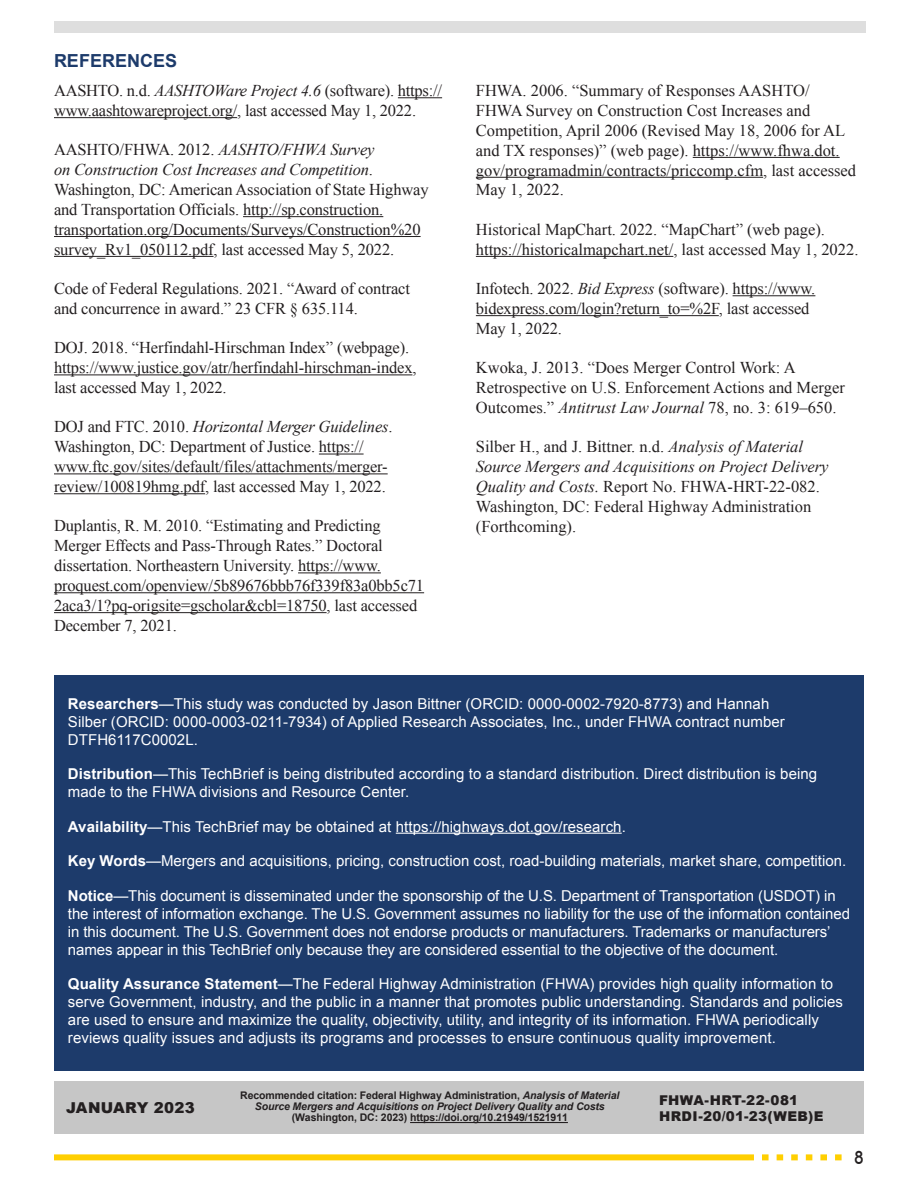
<style>
.page{position:relative;width:918px;height:1188px;background:#fff}
.page>*{position:absolute;margin:0;border:0;box-sizing:border-box;transform-origin:0 0}
.t1{font:700 18px "Arial";color:#1d3b6b}
.t2{font:500 18px "Avant Garde IT Cby BT";color:#231f20}
.t3{font:16.5px/20px "Times New Roman";letter-spacing:-.01em;color:#231f20}
.t4{font:15px/18px "Arial";letter-spacing:.005em;color:#fff}
.t5{font:900 15px "Arial";letter-spacing:.02em;color:#231f20}
.t6{font:900 13.5px "Arial";letter-spacing:.03em;color:#231f20}
.t7{font:700 10.5px/11.2px "Arial";letter-spacing:-.01em;color:#231f20;text-align:center}
.s1{font-style:italic}
.s2{font-weight:700}
</style>
<div class="page">
<div style="left:54px;top:21px;width:812px;height:12px;background:#dedede"></div>
<svg style="left:762px;top:1154px;width:80px;height:6px"></svg>
<div style="left:54px;top:1154px;width:700px;height:6px;background:#ffcf01"></div>
<div style="left:54px;top:675px;width:810px;height:396px;background:#1d3b6b"></div>
<div style="left:54px;top:1082px;width:810px;height:52px;background:#c6c6c6"></div>
<hr style="left:396px;top:833px;width:226px;height:1px;background:#fff">
<hr style="left:410px;top:1122px;width:158px;height:1px;background:#231f20">
<hr style="left:398px;top:97px;width:44px;height:1px;background:#231f20">
<hr style="left:54px;top:117px;width:183px;height:1px;background:#231f20">
<hr style="left:243px;top:216px;width:140px;height:1px;background:#231f20">
<hr style="left:54px;top:236px;width:367px;height:1px;background:#231f20">
<hr style="left:54px;top:256px;width:160px;height:1px;background:#231f20">
<hr style="left:54px;top:374px;width:358px;height:1px;background:#231f20">
<hr style="left:319px;top:454px;width:45px;height:1px;background:#231f20">
<hr style="left:54px;top:473px;width:334px;height:1px;background:#231f20">
<hr style="left:54px;top:493px;width:151px;height:1px;background:#231f20">
<hr style="left:298px;top:572px;width:83px;height:1px;background:#231f20">
<hr style="left:54px;top:592px;width:370px;height:1px;background:#231f20">
<hr style="left:54px;top:612px;width:273px;height:1px;background:#231f20">
<hr style="left:693px;top:157px;width:147px;height:1px;background:#231f20">
<hr style="left:476px;top:177px;width:287px;height:1px;background:#231f20">
<hr style="left:476px;top:256px;width:197px;height:1px;background:#231f20">
<hr style="left:733px;top:295px;width:82px;height:1px;background:#231f20">
<hr style="left:476px;top:315px;width:243px;height:1px;background:#231f20">
<h1 class="t1" style="left:54px;top:49px;width:125px">REFERENCES</h1>
<p class="t3" style="left:54px;top:80px;width:390px">AASHTO. n.d. <span class="s1">AASHTOWare Project 4.6</span> (software). https:// www.aashtowareproject.org/, last accessed May 1, 2022.</p>
<p class="t3" style="left:54px;top:139px;width:376px">AASHTO/FHWA. 2012. <span class="s1">AASHTO/FHWA Survey<br>on Construction Cost Increases and Competition</span>.<br>Washington, DC: American Association of State Highway and Transportation Officials. http://sp.construction. transportation.org/Documents/Surveys/Construction%20 survey_Rv1_050112.pdf, last accessed May 5, 2022.</p>
<p class="t3" style="left:54px;top:278px;width:358px">Code of Federal Regulations. 2021. “Award of contract and concurrence in award.” 23 CFR § 635.114.</p>
<p class="t3" style="left:54px;top:338px;width:364px">DOJ. 2018. “Herfindahl-Hirschman Index” (webpage). https://www.justice.gov/atr/herfindahl-hirschman-index, last accessed May 1, 2022.</p>
<p class="t3" style="left:54px;top:417px;width:340px">DOJ and FTC. 2010. <span class="s1">Horizontal Merger Guidelines</span>.<br>Washington, DC: Department of Justice. https:// www.ftc.gov/sites/default/files/attachments/merger&shy;review/100819hmg.pdf, last accessed May 1, 2022.</p>
<p class="t3" style="left:54px;top:516px;width:372px">Duplantis, R. M. 2010. “Estimating and Predicting Merger Effects and Pass-Through Rates.” Doctoral dissertation. Northeastern University. https://www. proquest.com/openview/5b89676bbb76f339f83a0bb5c71<br>2aca3/1?pq-origsite=gscholar&amp;cbl=18750, last accessed December 7, 2021.</p>
<p class="t3" style="left:476px;top:80px;width:382px">FHWA. 2006. “Summary of Responses AASHTO/ FHWA Survey on Construction Cost Increases and Competition, April 2006 (Revised May 18, 2006 for AL and TX responses)” (web page). https://www.fhwa.dot. gov/programadmin/contracts/priccomp.cfm, last accessed May 1, 2022.</p>
<p class="t3" style="left:476px;top:219px;width:384px">Historical MapChart. 2022. “MapChart” (web page). https://historicalmapchart.net/, last accessed May 1, 2022.</p>
<p class="t3" style="left:476px;top:278px;width:341px">Infotech. 2022. <span class="s1">Bid Express</span> (software). https://www. bidexpress.com/login?return_to=%2F, last accessed<br>May 1, 2022.</p>
<p class="t3" style="left:476px;top:357px;width:371px">Kwoka, J. 2013. “Does Merger Control Work: A<br>Retrospective on U.S. Enforcement Actions and Merger<br>Outcomes.” <span class="s1">Antitrust Law Journal</span> 78, no. 3: 619–650.</p>
<p class="t3" style="left:476px;top:437px;width:354px">Silber H., and J. Bittner. n.d. <span class="s1">Analysis of Material Source Mergers and Acquisitions on Project Delivery Quality and Costs.</span> Report No. FHWA-HRT-22-082.<br>Washington, DC: Federal Highway Administration (Forthcoming).</p>
<p class="t4" style="left:68px;top:694px;width:718px"><span class="s2">Researchers</span>—This study was conducted by Jason Bittner (ORCID: 0000-0002-7920-8773) and Hannah<br>Silber (ORCID: 0000-0003-0211-7934) of Applied Research Associates, Inc., under FHWA contract number<br>DTFH6117C0002L.</p>
<p class="t4" style="left:68px;top:765px;width:751px"><span class="s2">Distribution</span>—This TechBrief is being distributed according to a standard distribution. Direct distribution is being made to the FHWA divisions and Resource Center.</p>
<p class="t4" style="left:68px;top:817px;width:559px"><span class="s2">Availability</span>—This TechBrief may be obtained at https://highways.dot.gov/research.</p>
<p class="t4" style="left:68px;top:852px;width:780px"><span class="s2">Key Words</span>—Mergers and acquisitions, pricing, construction cost, road-building materials, market share, competition.</p>
<p class="t4" style="left:68px;top:886px;width:784px"><span class="s2">Notice</span>—This document is disseminated under the sponsorship of the U.S. Department of Transportation (USDOT) in the interest of information exchange. The U.S. Government assumes no liability for the use of the information contained in this document. The U.S. Government does not endorse products or manufacturers. Trademarks or manufacturers’ names appear in this TechBrief only because they are considered essential to the objective of the document.</p>
<p class="t4" style="left:68px;top:975px;width:777px"><span class="s2">Quality Assurance Statement</span>—The Federal Highway Administration (FHWA) provides high quality information to serve Government, industry, and the public in a manner that promotes public understanding. Standards and policies are used to ensure and maximize the quality, objectivity, utility, and integrity of its information. FHWA periodically reviews quality issues and adjusts its programs and processes to ensure continuous quality improvement.</p>
<p class="t5" style="left:66px;top:1097px;width:130px">JANUARY 2023</p>
<p class="t7" style="left:240px;top:1090px;width:381px">Recommended citation: Federal Highway Administration, <span class="s1">Analysis of Material<br>Source Mergers and Acquisitions on Project Delivery Quality and Costs </span>(Washington, DC: 2023) https://doi.org/10.21949/1521911</p>
<p class="t6" style="left:659px;top:1090px;width:140px">FHWA-HRT-22-081</p>
<p class="t6" style="left:659px;top:1106px;width:166px">HRDI-20/01-23(WEB)E</p>
<p class="t2" style="left:854px;top:1147px;width:12px">8</p>
</div>
